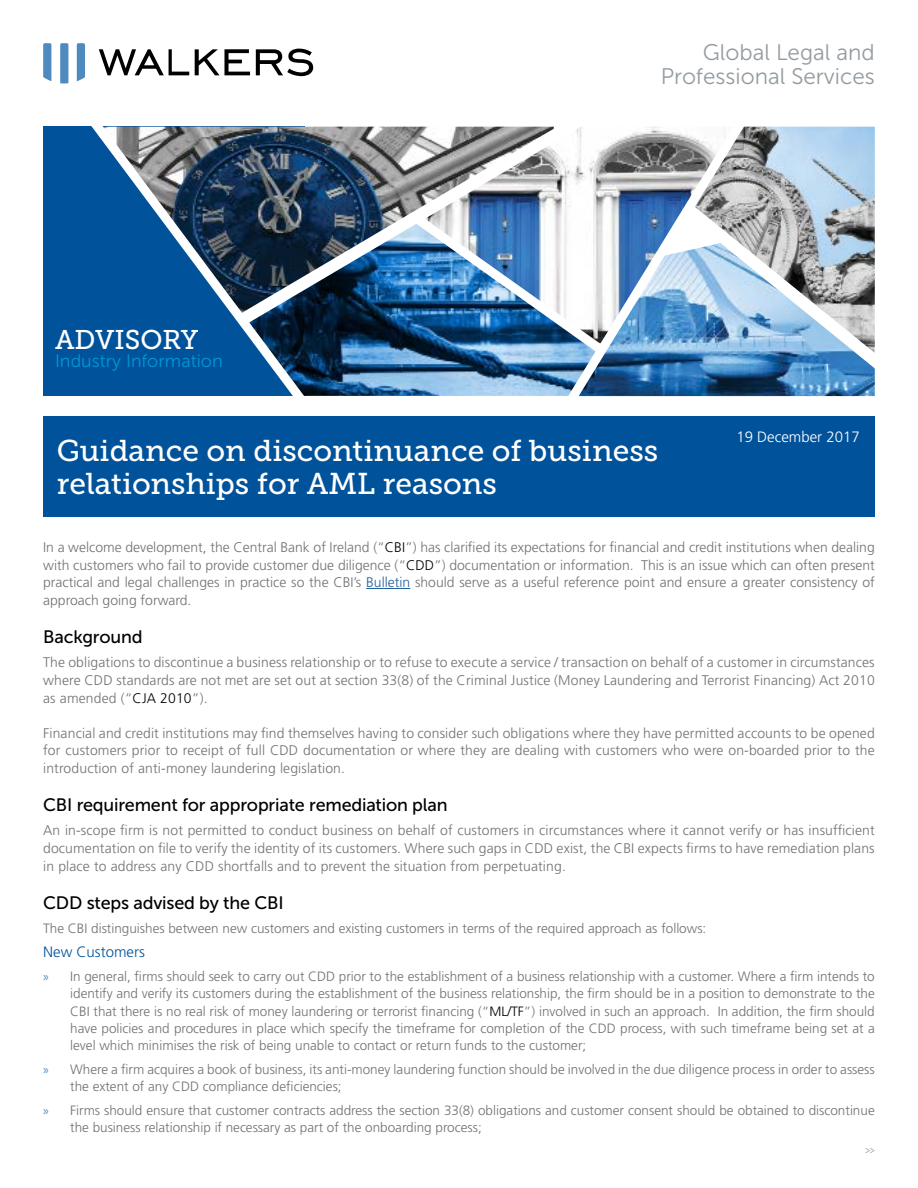
<style>
.page{position:relative;width:918px;height:1188px;background:#fff}
.page>*{position:absolute;margin:0;border:0;box-sizing:border-box;transform-origin:0 0}
.t1{font:30px/33px "Museo Slab 500";color:#fff}
.t2{font:27px "Museo Slab 500";color:#fff}
.t3{font:22.5px/24px "Museo Sans 300";color:#949ca1;text-align:right}
.t4{font:18px "Museo Sans 500";letter-spacing:-.01em;color:#000}
.t5{font:18px "Museo Sans 300";color:#0096d6}
.t6{font:300 15px "Frutiger LT Pro";color:#fff}
.t7{font:300 15px "Frutiger LT Pro";color:#00539b}
.t8{font:300 13.95px/17.5px "Frutiger LT Pro";letter-spacing:.01em;color:#717073;text-align:justify}
.t9{font:300 13.5px/17.2px "Frutiger LT Pro";color:#717073}
.t10{font:12px "Museo Sans 300";color:#949ca1;scale:.75 1}
.s1{color:#000}
.s2{color:#215e9e}
.s3{font-family:"Myriad Pro";font-weight:400;color:#4f8abe}
</style>
<div class="page">
<svg style="left:99px;top:49px;width:90px;height:26px"></svg>
<svg style="left:195px;top:49px;width:55px;height:26px"></svg>
<svg style="left:256px;top:49px;width:57px;height:27px"></svg>
<svg style="left:43px;top:43px;width:8px;height:38px"></svg>
<svg style="left:60px;top:43px;width:8px;height:40px"></svg>
<svg style="left:77px;top:43px;width:8px;height:38px"></svg>
<div style="left:43px;top:416px;width:832px;height:101px;background:#00539b"></div>
<hr style="left:366px;top:588px;width:44px;height:1px;background:#215e9e">
<div style="left:43px;top:127px;width:261px;height:269px;background:#00539b"></div>
<img style="left:313px;top:338px;width:245px;height:58px">
<img style="left:753px;top:127px;width:122px;height:66px">
<svg style="left:76px;top:126px;width:237px;height:270px"></svg>
<img style="left:223px;top:126px;width:335px;height:212px">
<img style="left:402px;top:205px;width:156px;height:157px">
<img style="left:558px;top:126px;width:195px;height:271px">
<img style="left:672px;top:193px;width:203px;height:199px">
<svg style="left:659px;top:208px;width:69px;height:49px"></svg>
<h2 class="t2" style="left:55px;top:325px;width:145px">ADVISORY</h2>
<p class="t5" style="left:55px;top:351px;width:169px">Industry Information</p>
<h3 class="t3" style="left:661px;top:41px;width:216px">Global Legal and<br>Professional Services</h3>
<h1 class="t1" style="left:57px;top:434px;width:603px">Guidance on discontinuance of business relationships for AML reasons</h1>
<p class="t6" style="left:736px;top:428px;width:125px">19 December 2017</p>
<p class="t8" style="left:43px;top:538px;width:833px">In a welcome development, the Central Bank of Ireland (“<span class="s1">CBI</span>”) has clarified its expectations for financial and credit institutions when dealing with customers who fail to provide customer due diligence (“<span class="s1">CDD</span>”) documentation or information. This is an issue which can often present practical and legal challenges in practice so the CBI’s <span class="s2">Bulletin</span> should serve as a useful reference point and ensure a greater consistency of approach going forward.</p>
<p class="t4" style="left:43px;top:627px;width:101px">Background</p>
<p class="t8" style="left:43px;top:654px;width:833px">The obligations to discontinue a business relationship or to refuse to execute a service / transaction on behalf of a customer in circumstances where CDD standards are not met are set out at section 33(8) of the Criminal Justice (Money Laundering and Terrorist Financing) Act 2010 as amended (“<span class="s1">CJA 2010</span>”).</p>
<p class="t8" style="left:43px;top:724px;width:833px">Financial and credit institutions may find themselves having to consider such obligations where they have permitted accounts to be opened for customers prior to receipt of full CDD documentation or where they are dealing with customers who were on-boarded prior to the introduction of anti-money laundering legislation.</p>
<p class="t4" style="left:43px;top:795px;width:406px">CBI requirement for appropriate remediation plan</p>
<p class="t8" style="left:43px;top:822px;width:833px">An in-scope firm is not permitted to conduct business on behalf of customers in circumstances where it cannot verify or has insufficient documentation on file to verify the identity of its customers. Where such gaps in CDD exist, the CBI expects firms to have remediation plans in place to address any CDD shortfalls and to prevent the situation from perpetuating.</p>
<p class="t4" style="left:43px;top:893px;width:242px">CDD steps advised by the CBI</p>
<p class="t9" style="left:43px;top:920px;width:665px">The CBI distinguishes between new customers and existing customers in terms of the required approach as follows:</p>
<p class="t7" style="left:43px;top:943px;width:103px">New Customers</p>
<p class="t9" style="left:70px;top:968px;width:806px;text-align:justify;text-indent:-27px"><span class="s3">»</span> In general, firms should seek to carry out CDD prior to the establishment of a business relationship with a customer. Where a firm intends to identify and verify its customers during the establishment of the business relationship, the firm should be in a position to demonstrate to the CBI that there is no real risk of money laundering or terrorist financing (“<span class="s1">ML/TF</span>”) involved in such an approach. In addition, the firm should have policies and procedures in place which specify the timeframe for completion of the CDD process, with such timeframe being set at a level which minimises the risk of being unable to contact or return funds to the customer;</p>
<p class="t9" style="left:70px;top:1061px;width:806px;text-indent:-27px"><span class="s3">»</span> Where a firm acquires a book of business, its anti-money laundering function should be involved in the due diligence process in order to assess the extent of any CDD compliance deficiencies;</p>
<p class="t9" style="left:70px;top:1102px;width:806px;text-indent:-27px"><span class="s3">»</span> Firms should ensure that customer contracts address the section 33(8) obligations and customer consent should be obtained to discontinue the business relationship if necessary as part of the onboarding process;</p>
<p class="t10" style="left:865px;top:1143px;width:15px">&gt;&gt;</p>
</div>
